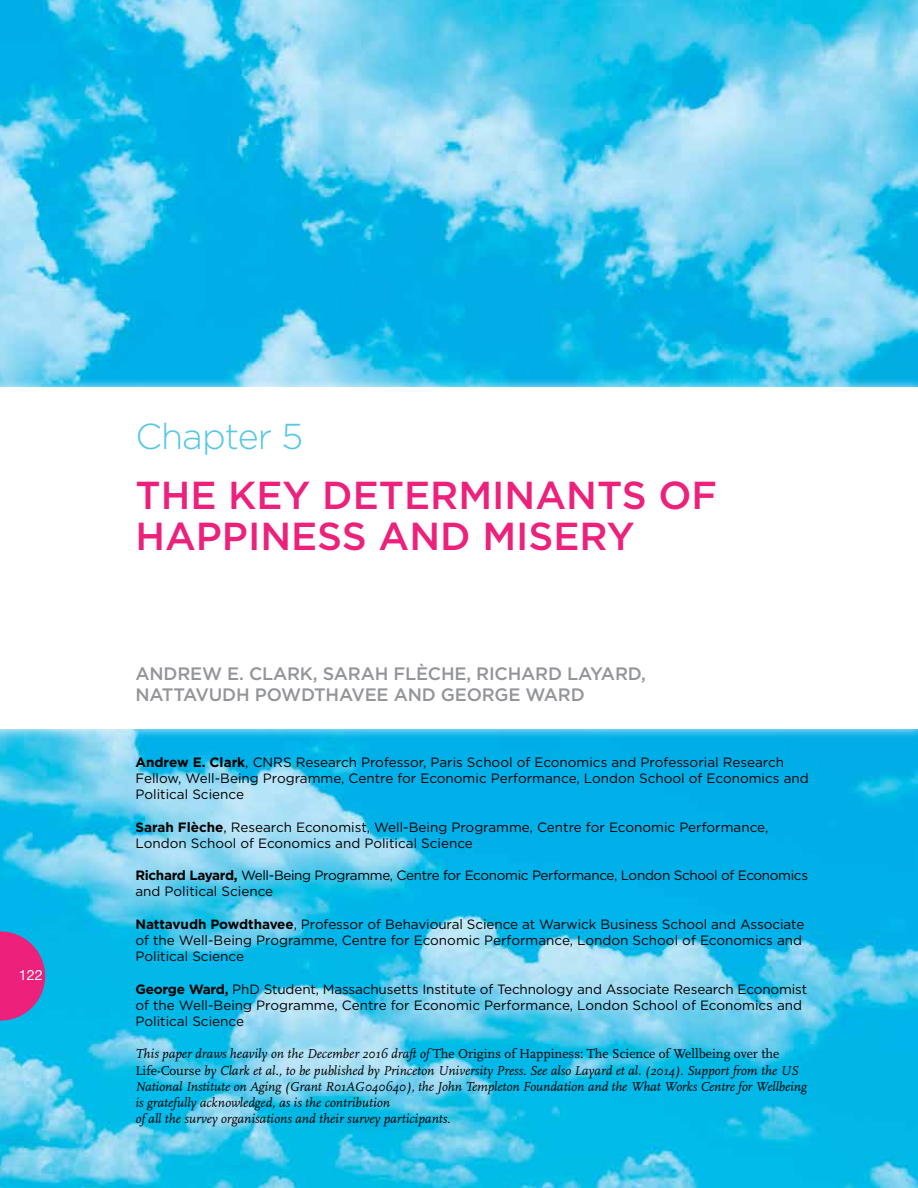
<style>
.page{position:relative;width:918px;height:1188px;background:#fff}
.page>*{position:absolute;margin:0;border:0;box-sizing:border-box;transform-origin:0 0}
.t1{font:500 39px/40.5px "Gotham";color:#ed207b}
.t2{font:300 36px "Gotham";letter-spacing:-.025em;color:#56c8e3}
.t3{font:500 18px/21px "Gotham";letter-spacing:-.01em;color:#939598}
.t4{font:14.25px "Helvetica Neue";color:#fff}
.t5{font:13.5px/16.2px "Gotham";color:#000}
.t6{font:italic 13.5px/16.2px "Scala";color:#000}
.t7{font:13.5px/16.2px "Gotham";letter-spacing:-.025em;color:#000}
.s1{font-weight:700}
.s2{font-style:normal}
</style>
<div class="page">
<img style="left:0;top:0;width:918px;height:1188px">
<svg style="left:0;top:932px;width:45px;height:89px;background:#bb4091"></svg>
<div style="left:0;top:378px;width:918px;height:361px;background:#fff;opacity:.75"></div>
<div style="left:0;top:387px;width:918px;height:342px;background:#fff"></div>
<p class="t4" style="left:19px;top:963px;width:25px">122</p>
<h2 class="t2" style="left:135px;top:417px;width:169px">Chapter 5</h2>
<h1 class="t1" style="left:135px;top:474px;width:583px">THE KEY DETERMINANTS OF<br>HAPPINESS AND MISERY</h1>
<h3 class="t3" style="left:135px;top:662px;width:512px">ANDREW E. CLARK, SARAH FLÈCHE, RICHARD LAYARD,<br>NATTAVUDH POWDTHAVEE AND GEORGE WARD</h3>
<p class="t5" style="left:135px;top:754px;width:675px"><span class="s1">Andrew E. Clark</span>, CNRS Research Professor, Paris School of Economics and Professorial Research<br>Fellow, Well-Being Programme, Centre for Economic Performance, London School of Economics and<br>Political Science</p>
<p class="t5" style="left:135px;top:818px;width:634px"><span class="s1">Sarah Flèche</span>, Research Economist, Well-Being Programme, Centre for Economic Performance,<br>London School of Economics and Political Science</p>
<p class="t7" style="left:135px;top:867px;width:674px"><span class="s1">Richard Layard,</span> Well-Being Programme, Centre for Economic Performance, London School of Economics and Political Science</p>
<p class="t5" style="left:135px;top:916px;width:671px"><span class="s1">Nattavudh Powdthavee</span>, Professor of Behavioural Science at Warwick Business School and Associate of the Well-Being Programme, Centre for Economic Performance, London School of Economics and<br>Political Science</p>
<p class="t5" style="left:135px;top:980px;width:673px"><span class="s1">George Ward,</span> PhD Student, Massachusetts Institute of Technology and Associate Research Economist of the Well-Being Programme, Centre for Economic Performance, London School of Economics and<br>Political Science</p>
<p class="t6" style="left:135px;top:1046px;width:673px">This paper draws heavily on the December 2016 draft of <span class="s2">The Origins of Happiness: The Science of Wellbeing over the Life-Course</span> by Clark et al., to be published by Princeton University Press. See also Layard et al. (2014). Support from the US National Institute on Aging (Grant R01AG040640), the John Templeton Foundation and the What Works Centre for Wellbeing is gratefully acknowledged, as is the contribution<br>of all the survey organisations and their survey participants.</p>
</div>
